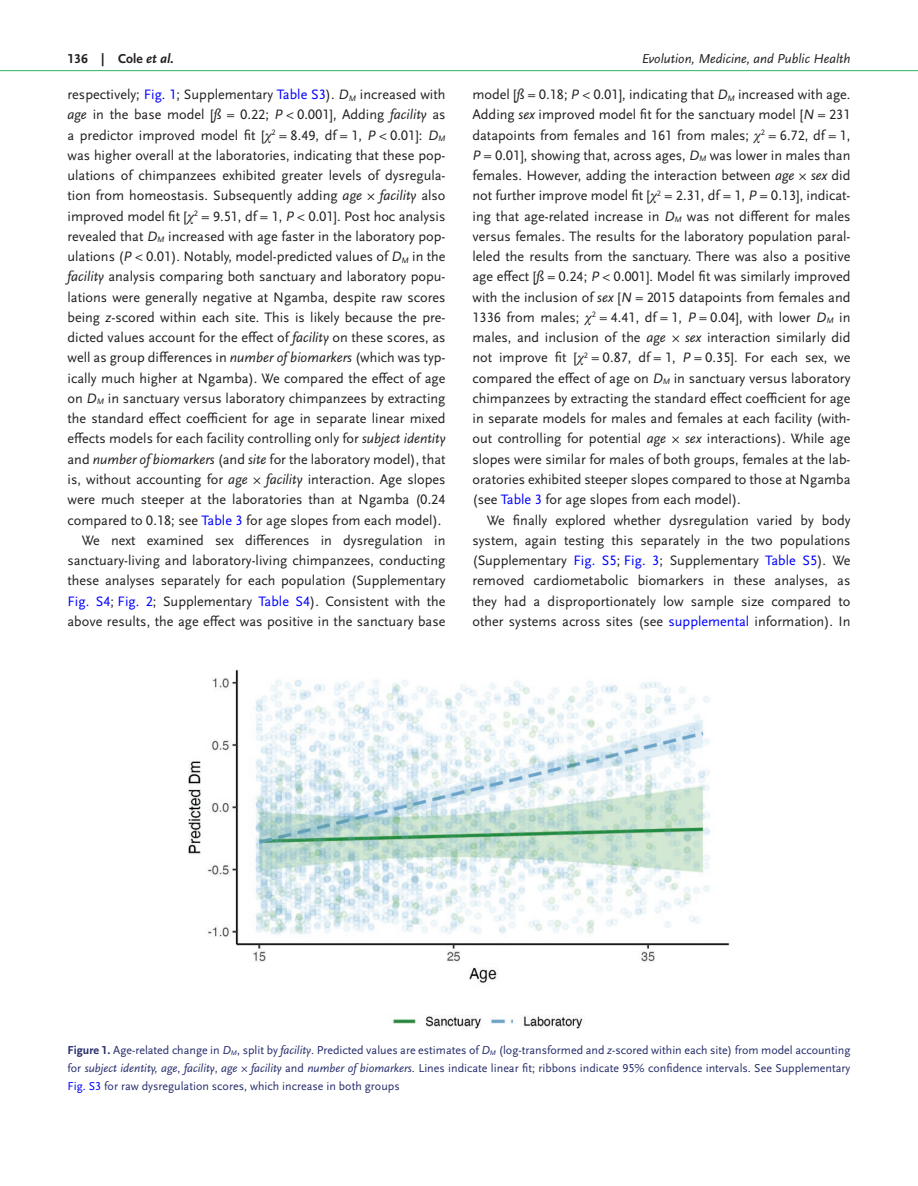
<style>
.page{position:relative;width:918px;height:1186px;background:#fff}
.page>*{position:absolute;margin:0;border:0;box-sizing:border-box;transform-origin:0 0}
.TextInd{font:14.25px/20.2px "Scala Sans Pro";color:#231f20;text-align:justify}
.t1{font:italic 13.5px "Scala Sans Pro";color:#231f20}
.t2{font:700 13.5px "Scala Sans Pro";color:#231f20}
.FigCapt{font:12px/18px "Scala Sans Pro";color:#262d6b;text-align:justify}
.s1{font-style:italic}
.s2{color:#00f}
.s3{font-family:"Gandhari Unicode";font-style:italic}
.s4{font-weight:700}
</style>
<div class="page">
<hr style="left:0;top:70px;width:918px;height:1px;background:#2eb460">
<img style="left:188px;top:669px;width:542px;height:360px">
<p class="t2" style="left:68px;top:50px;width:108px">136 | Cole <span class="s1">et al.</span></p>
<p class="t1" style="left:642px;top:50px;width:210px">Evolution, Medicine, and Public Health</p>
<p class="TextInd" style="left:68px;top:84px;width:380px">respectively; <span class="s2">Fig. 1</span>; Supplementary <span class="s2">Table S3</span>). <span class="s1">D</span><sub>M</sub> increased with <span class="s1">age</span> in the base model [<span class="s1">ß</span> = 0.22; <span class="s1">P</span> &lt; 0.001], Adding <span class="s1">facility</span> as a predictor improved model fit [<span class="s3">χ</span><sup>2</sup> = 8.49, df = 1, <span class="s1">P</span> &lt; 0.01]: <span class="s1">D</span><sub>M </sub>was higher overall at the laboratories, indicating that these pop&shy;ulations of chimpanzees exhibited greater levels of dysregula&shy;tion from homeostasis. Subsequently adding <span class="s1">age</span> × <span class="s1">facility</span> also improved model fit [<span class="s3">χ</span><sup>2</sup> = 9.51, df = 1, <span class="s1">P</span> &lt; 0.01]. Post hoc analysis revealed that <span class="s1">D</span><sub>M</sub> increased with age faster in the laboratory pop&shy;ulations (<span class="s1">P</span> &lt; 0.01). Notably, model-predicted values of <span class="s1">D</span><sub>M</sub> in the <span class="s1">facility</span> analysis comparing both sanctuary and laboratory popu&shy;lations were generally negative at Ngamba, despite raw scores being <span class="s1">z</span>-scored within each site. This is likely because the pre&shy;dicted values account for the effect of <span class="s1">facility</span> on these scores, as well as group differences in <span class="s1">number of biomarkers</span> (which was typ&shy;ically much higher at Ngamba). We compared the effect of age on <span class="s1">D</span><sub>M</sub> in sanctuary versus laboratory chimpanzees by extracting the standard effect coefficient for age in separate linear mixed effects models for each facility controlling only for <span class="s1">subject identity </span>and <span class="s1">number of biomarkers</span> (and <span class="s1">site</span> for the laboratory model), that is, without accounting for <span class="s1">age</span> × <span class="s1">facility</span> interaction. Age slopes were much steeper at the laboratories than at Ngamba (0.24 compared to 0.18; see <span class="s2">Table 3</span> for age slopes from each model).</p>
<p class="TextInd" style="left:68px;top:530px;width:380px;text-indent:14px">We next examined sex differences in dysregulation in sanctuary-living and laboratory-living chimpanzees, conducting these analyses separately for each population (Supplementary <span class="s2">Fig. S4</span>; <span class="s2">Fig. 2</span>; Supplementary <span class="s2">Table S4</span>). Consistent with the above results, the age effect was positive in the sanctuary base</p>
<p class="TextInd" style="left:472px;top:84px;width:380px">model [<span class="s1">ß</span> = 0.18; <span class="s1">P</span> &lt; 0.01], indicating that <span class="s1">D</span><sub>M</sub> increased with age.<br>Adding <span class="s1">sex</span> improved model fit for the sanctuary model [<span class="s1">N</span> = 231 datapoints from females and 161 from males; <span class="s3">χ</span><sup>2</sup> = 6.72, df = 1, <span class="s1">P</span> = 0.01], showing that, across ages, <span class="s1">D</span><sub>M</sub> was lower in males than females. However, adding the interaction between <span class="s1">age</span> × <span class="s1">sex</span> did not further improve model fit [<span class="s3">χ</span><sup>2</sup> = 2.31, df = 1, <span class="s1">P</span> = 0.13], indicat&shy;ing that age-related increase in <span class="s1">D</span><sub>M</sub> was not different for males versus females. The results for the laboratory population paral&shy;leled the results from the sanctuary. There was also a positive age effect [<span class="s1">ß</span> = 0.24; <span class="s1">P</span> &lt; 0.001]. Model fit was similarly improved with the inclusion of <span class="s1">sex</span> [<span class="s1">N</span> = 2015 datapoints from females and 1336 from males; <span class="s3">χ</span><sup>2</sup> = 4.41, df = 1, <span class="s1">P</span> = 0.04], with lower <span class="s1">D</span><sub>M</sub> in males, and inclusion of the <span class="s1">age × sex</span> interaction similarly did not improve fit [<span class="s3">χ</span><sup>2</sup> = 0.87, df = 1, <span class="s1">P</span> = 0.35]. For each sex, we compared the effect of age on <span class="s1">D</span><sub>M</sub> in sanctuary versus laboratory chimpanzees by extracting the standard effect coefficient for age in separate models for males and females at each facility (with&shy;out controlling for potential <span class="s1">age</span> × <span class="s1">sex</span> interactions). While age slopes were similar for males of both groups, females at the lab&shy;oratories exhibited steeper slopes compared to those at Ngamba (see <span class="s2">Table 3</span> for age slopes from each model).</p>
<p class="TextInd" style="left:472px;top:510px;width:380px;text-indent:14px">We finally explored whether dysregulation varied by body system, again testing this separately in the two populations (Supplementary <span class="s2">Fig. S5</span>; <span class="s2">Fig. 3</span>; Supplementary <span class="s2">Table S5</span>). We removed cardiometabolic biomarkers in these analyses, as they had a disproportionately low sample size compared to other systems across sites (see <span class="s2">supplemental</span> information). In</p>
<p class="FigCapt" style="left:68px;top:1041px;width:785px"><span class="s4">Figure 1.</span> Age-related change in <span class="s1">D</span><sub>M</sub>, split by <span class="s1">facility</span>. Predicted values are estimates of <span class="s1">D</span><sub>M</sub> (log-transformed and <span class="s1">z</span>-scored within each site) from model accounting for <span class="s1">subject identity, age</span>, <span class="s1">facility</span>, <span class="s1">age</span> × <span class="s1">facility</span> and <span class="s1">number of biomarkers</span>. Lines indicate linear fit; ribbons indicate 95% confidence intervals. See Supplementary <span class="s2">Fig. S3</span> for raw dysregulation scores, which increase in both groups</p>
</div>
